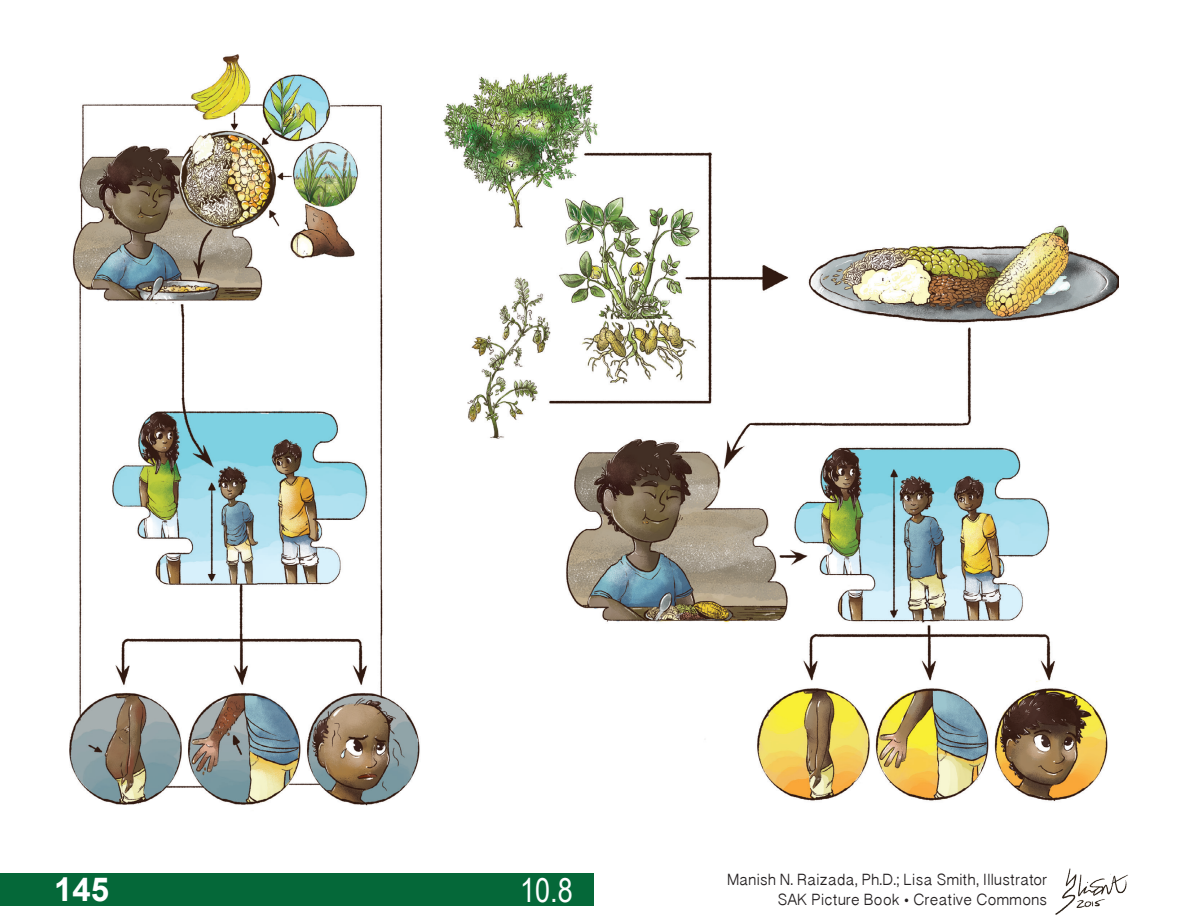
<style>
.page{position:relative;width:1188px;height:918px;background:#fff}
.page>*{position:absolute;margin:0;border:0;box-sizing:border-box;transform-origin:0 0}
.t1{font:33px "Arial Narrow";color:#fff}
.t2{font:700 33px "Arial";color:#fff}
.t3{font:18px "Oriya Sangam MN";color:#231f20}
</style>
<div class="page">
<img style="left:1055px;top:868px;width:73px;height:47px">
<div style="left:0;top:874px;width:594px;height:32px;background:#056839"></div>
<img style="left:70px;top:54px;width:1048px;height:752px">
<h1 class="t2" style="left:54px;top:868px;width:57px">145</h1>
<p class="t1" style="left:520px;top:866px;width:54px">10.8</p>
<p class="t3" style="left:727px;top:868px;width:322px">Manish N. Raizada, Ph.D.; Lisa Smith, Illustrator</p>
<p class="t3" style="left:777px;top:888px;width:271px">SAK Picture Book • Creative Commons</p>
</div>
